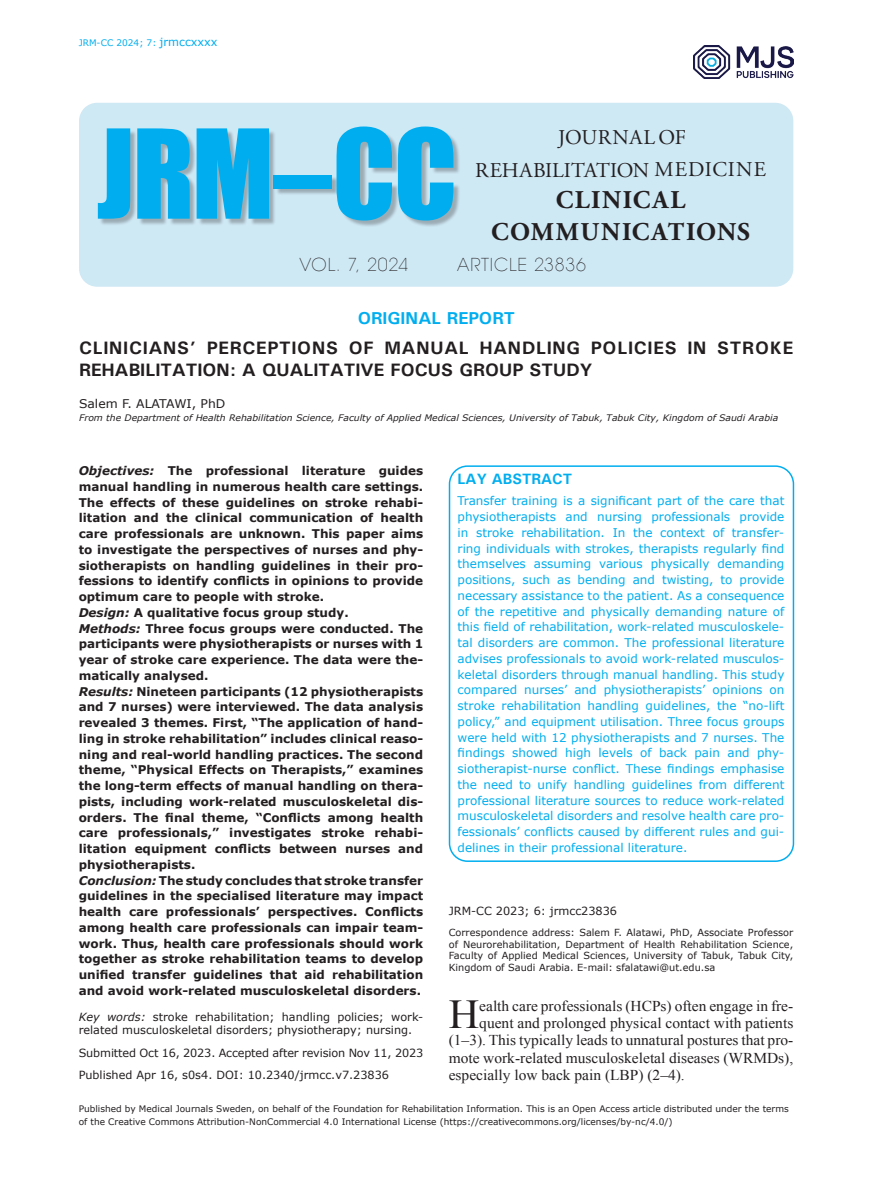
<style>
.page{position:relative;width:872px;height:1191px;background:#fff}
.page>*{position:absolute;margin:0;border:0;box-sizing:border-box;transform-origin:0 0}
.t1{font:114.15px "Impact";color:#00aeef}
.t2{font:41.1px "Times New Roman";color:#231f20}
.t3{font:700 25.5px/32px "Adobe Garamond Pro";letter-spacing:.06em;color:#231f20;text-align:center}
.t4{font:21px/33px "Adobe Garamond Pro";letter-spacing:.015em;color:#231f20;text-align:center}
.t5{font:700 18px/21.6px "Univers";letter-spacing:.04em;color:#231f20}
.t6{font:200 17.85px "Avant Garde LT";letter-spacing:.045em;color:#231f20}
.t7{font:700 17.25px "Univers";color:#00aeef}
.t8{font:15px "Times New Roman";color:#231f20}
.t9{font:700 15px "Univers";color:#00aeef}
.t10{font:700 12px/15.8px "Verdana";color:#231f20}
.t11{font:12px/15.8px "Verdana";color:#00aeef;text-align:justify}
.t12{font:12px "Verdana";color:#231f20}
.t13{font:11.25px/13.5px "Verdana";color:#231f20}
.t14{font:9.75px/11.7px "Verdana";color:#231f20;text-align:justify}
.t15{font:9px/13.5px "Verdana";color:#231f20}
.t16{font:italic 9px "Verdana";color:#231f20}
.t17{font:9px "Verdana";color:#00aeef}
.s1{font-size:11.25px}
.s2{font-style:italic}
</style>
<div class="page">
<div style="left:79px;top:103px;width:714px;height:184px;background:#cee8f4;border-radius:18px"></div>
<div style="left:99px;top:129px;width:361px;height:98px;background:#231f20;opacity:.3"></div>
<img style="left:693px;top:45px;width:100px;height:34px">
<div style="left:449px;top:465px;width:345px;height:397px;border:2px solid #00aeef;border-radius:18px"></div>
<p class="t17" style="left:79px;top:37px;width:140px">JRM-CC 2024; 7: <span class="s1">jrmccxxxx</span></p>
<h1 class="t1" style="left:97px;top:85px;width:362px">JRM–CC</h1>
<h3 class="t6" style="left:299px;top:254px;width:110px">VOL. 7, 2024</h3>
<h3 class="t6" style="left:457px;top:254px;width:130px">ARTICLE 23836</h3>
<h3 class="t4" style="left:475px;top:121px;width:292px">JOURNAL OF<br>REHABILITATION MEDICINE</h3>
<h3 class="t3" style="left:491px;top:184px;width:260px">CLINICAL<br>COMMUNICATIONS</h3>
<h3 class="t7" style="left:358px;top:307px;width:159px">ORIGINAL REPORT</h3>
<h3 class="t5" style="left:79px;top:337px;width:716px">CLINICIANS’ PERCEPTIONS OF MANUAL HANDLING POLICIES IN STROKE<br>REHABILITATION: A QUALITATIVE FOCUS GROUP STUDY</h3>
<p class="t12" style="left:79px;top:396px;width:148px">Salem F. ALATAWI, PhD</p>
<p class="t16" style="left:79px;top:412px;width:700px">From the Department of Health Rehabilitation Science, Faculty of Applied Medical Sciences, University of Tabuk, Tabuk City, Kingdom of Saudi Arabia</p>
<p class="t10" style="left:79px;top:463px;width:346px"><span class="s2">Objectives:</span> The professional literature guides manual handling in numerous health care settings.<br>The effects of these guidelines on stroke rehabi&shy;litation and the clinical communication of health care professionals are unknown. This paper aims to investigate the perspectives of nurses and phy&shy;siotherapists on handling guidelines in their pro&shy;fessions to identify conflicts in opinions to provide optimum care to people with stroke.<br><span class="s2">Design:</span> A qualitative focus group study.<br><span class="s2">Methods:</span> Three focus groups were conducted. The participants were physiotherapists or nurses with 1 year of stroke care experience. The data were the&shy;matically analysed.<br><span class="s2">Results:</span> Nineteen participants (12 physiotherapists and 7 nurses) were interviewed. The data analysis revealed 3 themes. First, “The application of hand&shy;ling in stroke rehabilitation” includes clinical reaso&shy;ning and real-world handling practices. The second theme, “Physical Effects on Therapists,” examines the long-term effects of manual handling on thera&shy;pists, including work-related musculoskeletal dis&shy;orders. The final theme, “Conflicts among health care professionals,” investigates stroke rehabi&shy;litation equipment conflicts between nurses and physiotherapists.<br><span class="s2">Conclusion:</span> The study concludes that stroke transfer guidelines in the specialised literature may impact health care professionals’ perspectives. Conflicts among health care professionals can impair team&shy;work. Thus, health care professionals should work together as stroke rehabilitation teams to develop unified transfer guidelines that aid rehabilitation and avoid work-related musculoskeletal disorders.</p>
<p class="t13" style="left:79px;top:1010px;width:346px"><span class="s2">Key words:</span> stroke rehabilitation; handling policies; work&shy;related musculoskeletal disorders; physiotherapy; nursing.</p>
<p class="t13" style="left:79px;top:1041px;width:346px;line-height:22.5px">Submitted Oct 16, 2023. Accepted after revision Nov 11, 2023<br>Published Apr 16, s0s4. DOI: 10.2340/jrmcc.v7.23836</p>
<p class="t9" style="left:457px;top:469px;width:116px">LAY ABSTRACT</p>
<p class="t11" style="left:457px;top:493px;width:328px">Transfer training is a significant part of the care that physiotherapists and nursing professionals provide in stroke rehabilitation. In the context of transfer&shy;ring individuals with strokes, therapists regularly find themselves assuming various physically demanding positions, such as bending and twisting, to provide necessary assistance to the patient. As a consequence of the repetitive and physically demanding nature of this field of rehabilitation, work-related musculoskele&shy;tal disorders are common. The professional literature advises professionals to avoid work-related musculos&shy;keletal disorders through manual handling. This study compared nurses’ and physiotherapists’ opinions on stroke rehabilitation handling guidelines, the “no-lift policy,” and equipment utilisation. Three focus groups were held with 12 physiotherapists and 7 nurses. The findings showed high levels of back pain and phy&shy;siotherapist-nurse conflict. These findings emphasise the need to unify handling guidelines from different professional literature sources to reduce work-related musculoskeletal disorders and resolve health care pro&shy;fessionals’ conflicts caused by different rules and gui&shy;delines in their professional literature.</p>
<p class="t13" style="left:449px;top:904px;width:170px">JRM-CC 2023; 6: jrmcc23836</p>
<p class="t14" style="left:449px;top:926px;width:346px">Correspondence address: Salem F. Alatawi, PhD, Associate Professor of Neurorehabilitation, Department of Health Rehabilitation Science, Faculty of Applied Medical Sciences, University of Tabuk, Tabuk City, Kingdom of Saudi Arabia. E-mail: sfalatawi@ut.edu.sa</p>
<h2 class="t2" style="left:449px;top:986px;width:32px">H</h2>
<p class="t8" style="left:479px;top:995px;width:315px">ealth care professionals (HCPs) often engage in fre-</p>
<p class="t8" style="left:479px;top:1013px;width:315px">quent and prolonged physical contact with patients</p>
<p class="t8" style="left:449px;top:1030px;width:346px">(1–3). This typically leads to unnatural postures that pro-</p>
<p class="t8" style="left:449px;top:1047px;width:346px">mote work-related musculoskeletal diseases (WRMDs),</p>
<p class="t8" style="left:449px;top:1064px;width:237px">especially low back pain (LBP) (2–4).</p>
<p class="t15" style="left:79px;top:1101px;width:711px">Published by Medical Journals Sweden, on behalf of the Foundation for Rehabilitation Information. This is an Open Access article distributed under the terms of the Creative Commons Attribution-NonCommercial 4.0 International License (https://creativecommons.org/licenses/by-nc/4.0/)</p>
</div>
